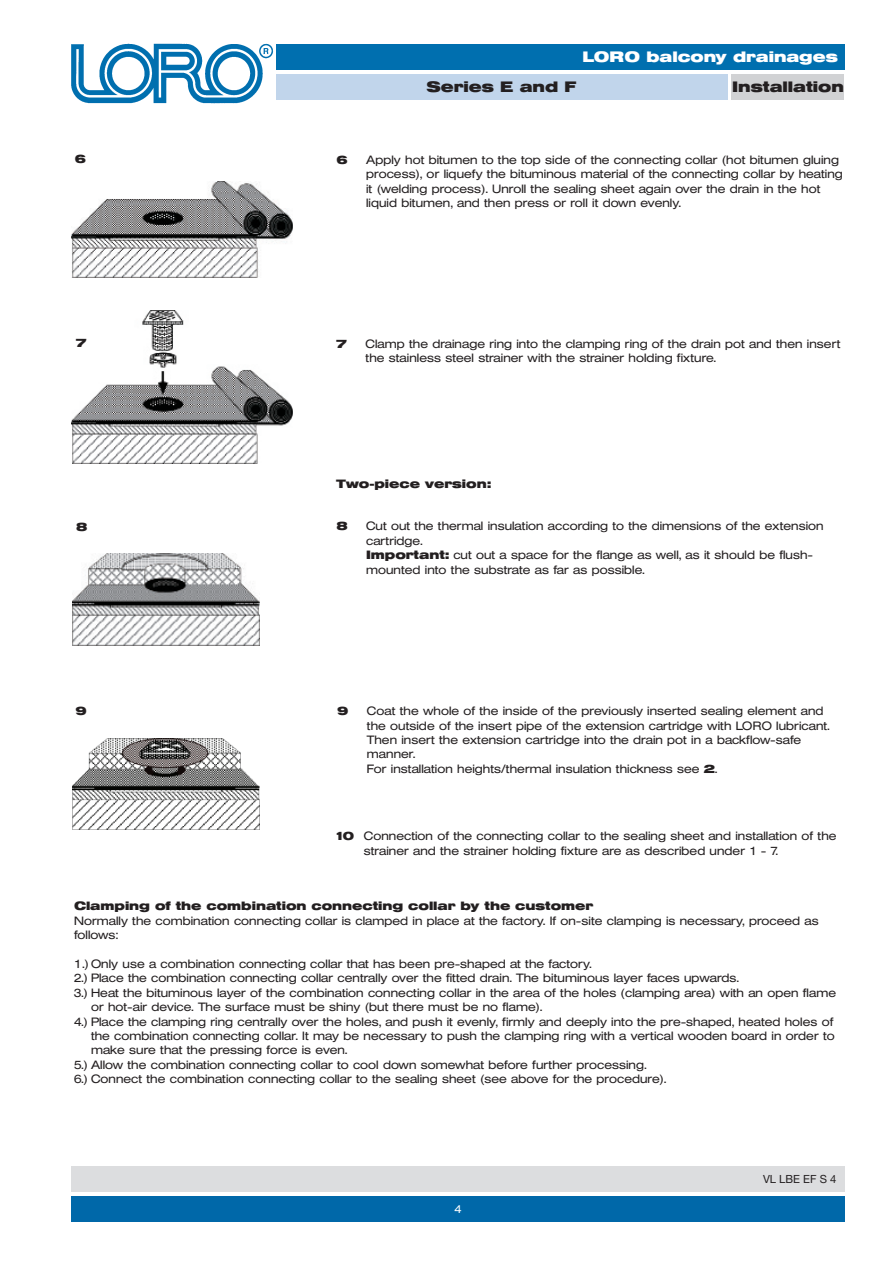
<style>
.page{position:relative;width:893px;height:1263px;background:#fff}
.page>*{position:absolute;margin:0;border:0;box-sizing:border-box;transform-origin:0 0}
.t1{font:700 15px "Helvetica Extended BQ";color:#231f20}
.t2{font:700 15px "Helvetica Extended BQ";color:#fff}
.t3{font:300 12px/14.4px "Helvetica Extended BQ";color:#231f20}
.t4{font:700 12px "Helvetica Extended BQ";color:#231f20}
.t5{font:11.25px "Helvetica Neue LT Std";color:#231f20}
.t6{font:300 11.25px "Helvetica Extended BQ";color:#fff}
.s1{font-weight:700}
</style>
<div class="page">
<div style="left:71px;top:1167px;width:774px;height:25px;background:#dcdddf"></div>
<div style="left:71px;top:1196px;width:774px;height:26px;background:#0068a9"></div>
<img style="left:72px;top:181px;width:221px;height:97px">
<img style="left:72px;top:311px;width:221px;height:152px">
<img style="left:73px;top:554px;width:186px;height:91px">
<img style="left:73px;top:738px;width:186px;height:92px">
<div style="left:74px;top:336px;width:23px;height:21px;background:#fff"></div>
<div style="left:274px;top:44px;width:571px;height:26px;background:#006faf"></div>
<div style="left:731px;top:74px;width:113px;height:25px;background:#d1d2d4"></div>
<div style="left:275px;top:74px;width:452px;height:25px;background:#c1d5eb"></div>
<img style="left:71px;top:43px;width:203px;height:61px">
<p class="t2" style="left:582px;top:48px;width:257px">LORO balcony drainages</p>
<p class="t1" style="left:427px;top:78px;width:151px">Series E and F</p>
<p class="t1" style="left:732px;top:78px;width:113px">Installation</p>
<p class="t4" style="left:75px;top:152px;width:13px">6</p>
<p class="t4" style="left:336px;top:153px;width:13px">6</p>
<p class="t3" style="left:366px;top:153px;width:478px">Apply hot bitumen to the top side of the connecting collar (hot bitumen gluing process), or liquefy the bituminous material of the connecting collar by heating it (welding process). Unroll the sealing sheet again over the drain in the hot liquid bitumen, and then press or roll it down evenly.</p>
<p class="t4" style="left:76px;top:336px;width:13px">7</p>
<p class="t4" style="left:336px;top:337px;width:13px">7</p>
<p class="t3" style="left:366px;top:337px;width:476px">Clamp the drainage ring into the clamping ring of the drain pot and then insert the stainless steel strainer with the strainer holding fixture.</p>
<p class="t4" style="left:336px;top:477px;width:156px">Two-piece version:</p>
<p class="t4" style="left:76px;top:519px;width:13px">8</p>
<p class="t4" style="left:336px;top:519px;width:13px">8</p>
<p class="t3" style="left:366px;top:519px;width:459px">Cut out the thermal insulation according to the dimensions of the extension cartridge.<br><span class="s1">Important:</span> cut out a space for the flange as well, as it should be flush&shy;mounted into the substrate as far as possible.</p>
<p class="t4" style="left:76px;top:703px;width:13px">9</p>
<p class="t4" style="left:337px;top:704px;width:13px">9</p>
<p class="t3" style="left:367px;top:704px;width:464px">Coat the whole of the inside of the previously inserted sealing element and the outside of the insert pipe of the extension cartridge with LORO lubricant.<br>Then insert the extension cartridge into the drain pot in a backflow-safe manner.<br>For installation heights/thermal insulation thickness see <span class="s1">2</span>.</p>
<p class="t3" style="left:364px;top:829px;width:474px;text-indent:-30px"><span class="s1">10</span> Connection of the connecting collar to the sealing sheet and installation of the strainer and the strainer holding fixture are as described under 1 - 7.</p>
<p class="t4" style="left:74px;top:899px;width:521px">Clamping of the combination connecting collar by the customer</p>
<p class="t3" style="left:74px;top:913px;width:746px">Normally the combination connecting collar is clamped in place at the factory. If on-site clamping is necessary, proceed as follows:</p>
<p class="t3" style="left:74px;top:957px;width:519px">1.) Only use a combination connecting collar that has been pre-shaped at the factory.</p>
<p class="t3" style="left:74px;top:971px;width:666px">2.) Place the combination connecting collar centrally over the fitted drain. The bituminous layer faces upwards.</p>
<p class="t3" style="left:74px;top:985px;width:764px">3.) Heat the bituminous layer of the combination connecting collar in the area of the holes (clamping area) with an open flame</p>
<p class="t3" style="left:91px;top:1000px;width:453px">or hot-air device. The surface must be shiny (but there must be no flame).</p>
<p class="t3" style="left:74px;top:1014px;width:761px">4.) Place the clamping ring centrally over the holes, and push it evenly, firmly and deeply into the pre-shaped, heated holes of</p>
<p class="t3" style="left:91px;top:1029px;width:745px">the combination connecting collar. It may be necessary to push the clamping ring with a vertical wooden board in order to</p>
<p class="t3" style="left:91px;top:1043px;width:258px">make sure that the pressing force is even.</p>
<p class="t3" style="left:74px;top:1057px;width:574px">5.) Allow the combination connecting collar to cool down somewhat before further processing.</p>
<p class="t3" style="left:74px;top:1072px;width:594px">6.) Connect the combination connecting collar to the sealing sheet (see above for the procedure).</p>
<p class="t6" style="left:454px;top:1203px;width:9px">4</p>
<p class="t5" style="left:763px;top:1173px;width:75px">VL LBE EF S 4</p>
</div>
